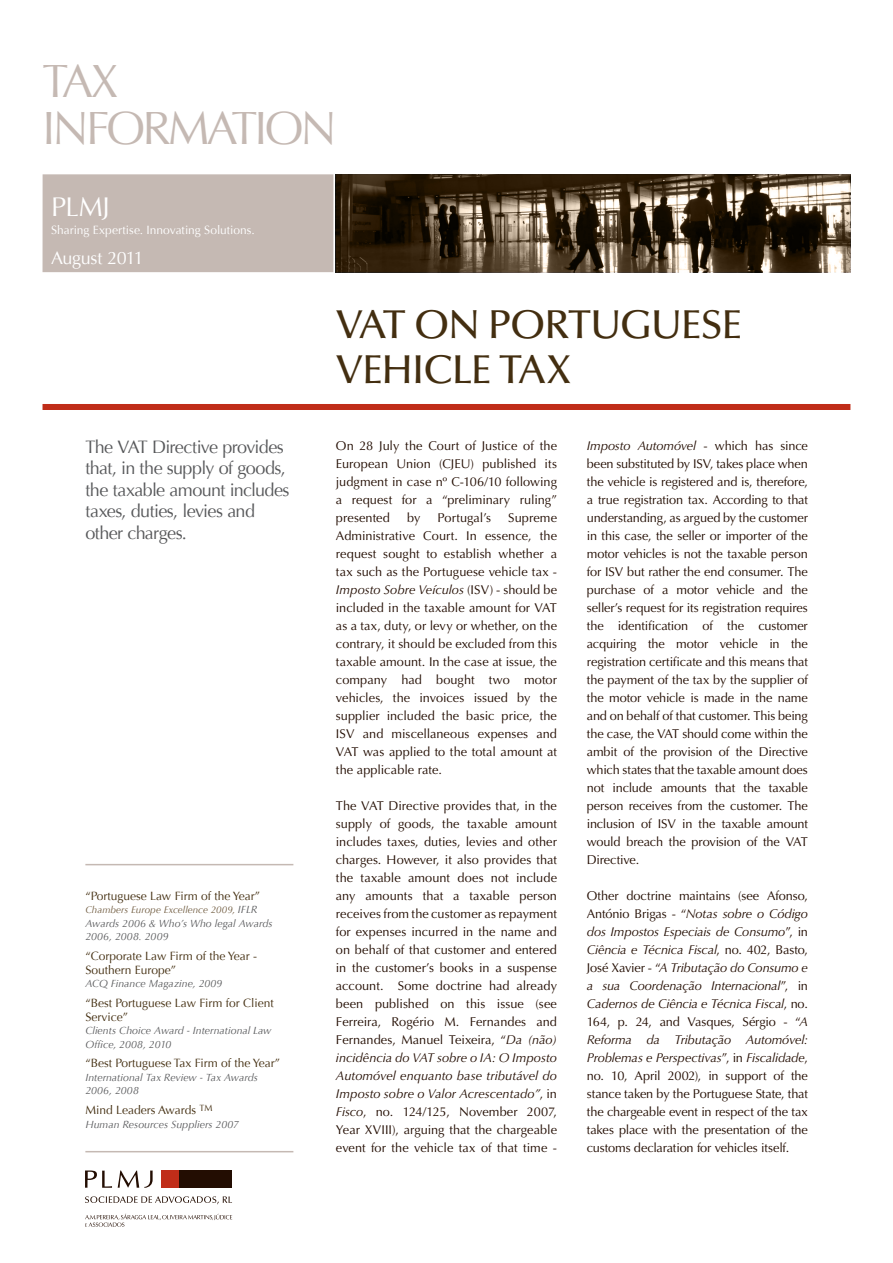
<style>
.page{position:relative;width:893px;height:1263px;background:#fff}
.page>*{position:absolute;margin:0;border:0;box-sizing:border-box;transform-origin:0 0}
.t1{font:46.5px/46.5px "Optima";letter-spacing:-.06em;color:#c5b9b3}
.t2{font:500 40.5px/45px "Optima LT Std";letter-spacing:-.03em;color:#432e10}
.t3{font:27px "Optima";color:#fff}
.t4{font:18px/21.6px "Optima";letter-spacing:-.035em;color:#57585a}
.t5{font:18px "Optima";letter-spacing:-.025em;color:#fff}
.t6{font:12.75px/18px "Optima LT Std";letter-spacing:-.005em;color:#230d02;text-align:justify}
.t7{font:12px/13.5px "Optima";color:#432e10}
.t8{font:12px "Optima";color:#fff}
.t9{font:italic 10.5px/13.5px "Optima";letter-spacing:.005em;color:#57585a}
.t10{font:italic 9.75px "Optima";letter-spacing:.01em;color:#6e593d}
.s1{font-size:10.5px;color:#57585a}
.s2{font-style:italic}
</style>
<div class="page">
<div style="left:43px;top:174px;width:290px;height:98px;background:#c5b9b3"></div>
<svg style="left:336px;top:174px;width:514px;height:98px;background:#544533"></svg>
<hr style="left:85px;top:1151px;width:208px;height:1px;background:#c5b9b3">
<hr style="left:85px;top:864px;width:208px;height:1px;background:#c5b9b3">
<div style="left:43px;top:404px;width:807px;height:6px;background:#c02d19"></div>
<div style="left:178px;top:1170px;width:54px;height:18px;background:#230d02"></div>
<div style="left:161px;top:1170px;width:17px;height:18px;background:#c02d19"></div>
<svg style="left:85px;top:1170px;width:68px;height:18px"></svg>
<svg style="left:85px;top:1196px;width:147px;height:8px"></svg>
<svg style="left:85px;top:1214px;width:147px;height:13px"></svg>
<h1 class="t1" style="left:43px;top:59px;width:296px">TAX<br>INFORMATION</h1>
<h3 class="t3" style="left:51px;top:191px;width:60px">PLMJ</h3>
<p class="t8" style="left:51px;top:223px;width:205px">Sharing Expertise. Innovating Solutions.</p>
<h3 class="t5" style="left:51px;top:247px;width:94px">August 2011</h3>
<h3 class="t4" style="left:85px;top:436px;width:206px">The VAT Directive provides that, in the supply of goods, the taxable amount includes taxes, duties, levies and other charges.</h3>
<p class="t7" style="left:85px;top:889px;width:176px">“Portuguese Law Firm of the Year”</p>
<p class="t10" style="left:85px;top:904px;width:173px">Chambers Europe Excellence 2009, <span class="s1">IFLR</span></p>
<p class="t9" style="left:85px;top:916px;width:189px">Awards 2006 &amp; Who’s Who legal Awards<br>2006, 2008. 2009</p>
<p class="t7" style="left:85px;top:949px;width:173px">“Corporate Law Firm of the Year -<br>Southern Europe”</p>
<p class="t9" style="left:85px;top:977px;width:139px">ACQ Finance Magazine, 2009</p>
<p class="t7" style="left:85px;top:996px;width:190px">“Best Portuguese Law Firm for Client<br>Service”</p>
<p class="t9" style="left:85px;top:1024px;width:188px">Clients Choice Award - International Law<br>Office, 2008, 2010</p>
<p class="t7" style="left:85px;top:1057px;width:196px">“Best Portuguese Tax Firm of the Year”</p>
<p class="t9" style="left:85px;top:1071px;width:174px">International Tax Review - Tax Awards<br>2006, 2008</p>
<p class="t7" style="left:85px;top:1103px;width:129px">Mind Leaders Awards <sup>TM</sup></p>
<p class="t9" style="left:85px;top:1118px;width:155px">Human Resources Suppliers 2007</p>
<h2 class="t2" style="left:336px;top:303px;width:408px">VAT ON PORTUGUESE<br>VEHICLE TAX</h2>
<p class="t6" style="left:336px;top:437px;width:223px">On 28 July the Court of Justice of the European Union (CJEU) published its judgment in case nº C-106/10 following a request for a “preliminary ruling” presented</p>
<p class="t6" style="left:407px;top:509px;width:15px">by</p>
<p class="t6" style="left:438px;top:509px;width:55px">Portugal’s</p>
<p class="t6" style="left:336px;top:509px;width:223px;text-indent:172px">Supreme Administrative Court. In essence, the request sought to establish whether a tax such as the Portuguese vehicle tax - <span class="s2">Imposto Sobre Veículos</span> (ISV) - should be included in the taxable amount for VAT as a tax, duty, or levy or whether, on the contrary, it should be excluded from this taxable amount. In the case at issue, the company had bought two motor vehicles, the invoices issued by the supplier included the basic price, the ISV and miscellaneous expenses and VAT was applied to the total amount at the applicable rate.</p>
<p class="t6" style="left:336px;top:797px;width:223px">The VAT Directive provides that, in the supply of goods, the taxable amount includes taxes, duties, levies and other charges. However, it also provides that the taxable amount does not include any amounts that a taxable person receives from the customer as repayment for expenses incurred in the name and on behalf of that customer and entered in the customer’s books in a suspense account. Some doctrine had already been published on this issue (see Ferreira, Rogério M. Fernandes and Fernandes, Manuel Teixeira, “<span class="s2">Da (não) incidência do VAT sobre o IA: O Imposto Automóvel enquanto base tributável do Imposto sobre o Valor Acrescentado”</span>, in <span class="s2">Fisco</span>, no. 124/125, November 2007, Year XVIII), arguing that the chargeable event for the vehicle tax of that time -</p>
<p class="t6" style="left:587px;top:437px;width:223px"><span class="s2">Imposto Automóvel</span> - which has since been substituted by ISV, takes place when the vehicle is registered and is, therefore, a true registration tax. According to that understanding, as argued by the customer in this case, the seller or importer of the motor vehicles is not the taxable person for ISV but rather the end consumer. The purchase of a motor vehicle and the seller’s request for its registration requires the identification of the customer acquiring the motor vehicle in the registration certificate and this means that the payment of the tax by the supplier of the motor vehicle is made in the name and on behalf of that customer. This being the case, the VAT should come within the ambit of the provision of the Directive which states that the taxable amount does not include amounts that the taxable person receives from the customer. The inclusion of ISV in the taxable amount would breach the provision of the VAT Directive.</p>
<p class="t6" style="left:587px;top:887px;width:223px">Other doctrine maintains (see Afonso, António Brigas - “<span class="s2">Notas sobre o Código dos Impostos Especiais de Consumo</span>”, in <span class="s2">Ciência e Técnica Fiscal</span>, no. 402, Basto, José Xavier - “<span class="s2">A Tributação do Consumo e a sua Coordenação Internacional</span>”, in <span class="s2">Cadernos de Ciência e Técnica Fiscal</span>, no.<br>164, p. 24, and Vasques, Sérgio - “<span class="s2">A Reforma da Tributação Automóvel:<br>Problemas e Perspectivas</span>”, in <span class="s2">Fiscalidade</span>, no. 10, April 2002), in support of the stance taken by the Portuguese State, that the chargeable event in respect of the tax takes place with the presentation of the customs declaration for vehicles itself.</p>
</div>
